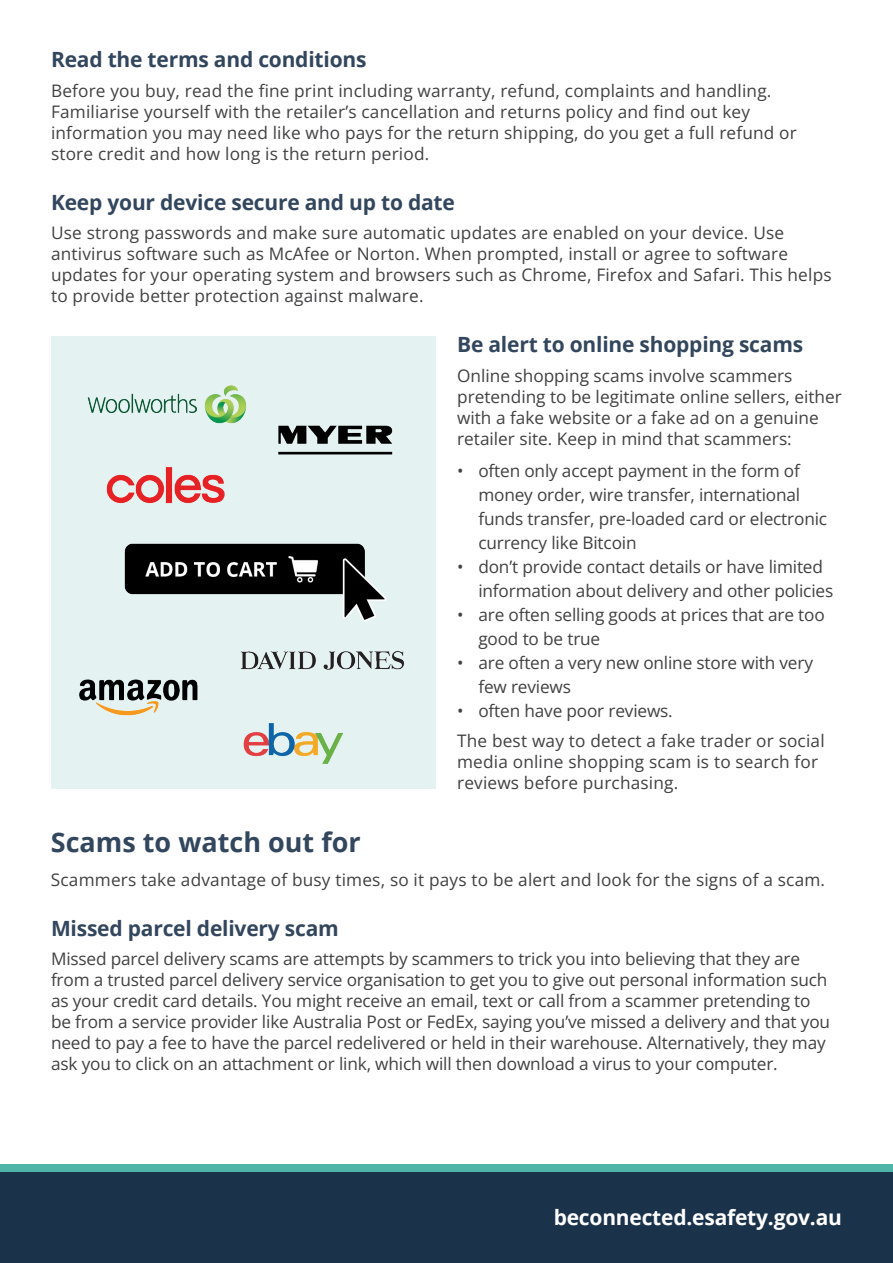
<style>
.page{position:relative;width:893px;height:1263px;background:#fff}
.page>*{position:absolute;margin:0;border:0;box-sizing:border-box;transform-origin:0 0}
.t1{font:700 27px "Open Sans";color:#32465d}
.t2{font:700 21px "Open Sans";letter-spacing:-.01em;color:#32465d}
.t3{font:700 21px "Open Sans";letter-spacing:-.01em;color:#fff}
.t4{font:17.25px/21px "Open Sans";color:#414042}
</style>
<div class="page">
<div style="left:0;top:1164px;width:893px;height:8px;background:#4fb5a8"></div>
<div style="left:0;top:1172px;width:893px;height:91px;background:#1b324b"></div>
<div style="left:51px;top:336px;width:385px;height:453px;background:#e4f3f2"></div>
<img style="left:124px;top:543px;width:262px;height:79px">
<img style="left:87px;top:385px;width:306px;height:70px">
<img style="left:87px;top:425px;width:177px;height:121px">
<img style="left:79px;top:679px;width:119px;height:37px">
<img style="left:243px;top:723px;width:101px;height:41px">
<img style="left:240px;top:651px;width:164px;height:19px">
<p class="t2" style="left:51px;top:45px;width:317px">Read the terms and conditions</p>
<p class="t4" style="left:51px;top:79px;width:747px">Before you buy, read the fine print including warranty, refund, complaints and handling.<br>Familiarise yourself with the retailer’s cancellation and returns policy and find out key information you may need like who pays for the return shipping, do you get a full refund or store credit and how long is the return period.</p>
<p class="t2" style="left:51px;top:187px;width:405px">Keep your device secure and up to date</p>
<p class="t4" style="left:51px;top:222px;width:782px">Use strong passwords and make sure automatic updates are enabled on your device. Use antivirus software such as McAfee or Norton. When prompted, install or agree to software updates for your operating system and browsers such as Chrome, Firefox and Safari. This helps to provide better protection against malware.</p>
<p class="t2" style="left:457px;top:330px;width:348px">Be alert to online shopping scams</p>
<p class="t4" style="left:457px;top:365px;width:386px">Online shopping scams involve scammers pretending to be legitimate online sellers, either with a fake website or a fake ad on a genuine retailer site. Keep in mind that scammers:</p>
<p class="t4" style="left:478px;top:459px;width:350px;line-height:24px;text-indent:-21px">• often only accept payment in the form of money order, wire transfer, international funds transfer, pre-loaded card or electronic currency like Bitcoin</p>
<p class="t4" style="left:478px;top:555px;width:356px;line-height:24px;text-indent:-21px">• don’t provide contact details or have limited information about delivery and other policies</p>
<p class="t4" style="left:478px;top:603px;width:348px;line-height:24px;text-indent:-21px">• are often selling goods at prices that are too good to be true</p>
<p class="t4" style="left:478px;top:651px;width:336px;line-height:24px;text-indent:-21px">• are often a very new online store with very few reviews</p>
<p class="t4" style="left:457px;top:696px;width:369px;line-height:29.5px">• often have poor reviews.<br>The best way to detect a fake trader or social</p>
<p class="t4" style="left:457px;top:750px;width:363px">media online shopping scam is to search for reviews before purchasing.</p>
<h1 class="t1" style="left:51px;top:823px;width:311px">Scams to watch out for</h1>
<p class="t4" style="left:51px;top:869px;width:776px">Scammers take advantage of busy times, so it pays to be alert and look for the signs of a scam.</p>
<p class="t2" style="left:51px;top:913px;width:289px">Missed parcel delivery scam</p>
<p class="t4" style="left:51px;top:948px;width:781px">Missed parcel delivery scams are attempts by scammers to trick you into believing that they are from a trusted parcel delivery service organisation to get you to give out personal information such as your credit card details. You might receive an email, text or call from a scammer pretending to be from a service provider like Australia Post or FedEx, saying you’ve missed a delivery and that you need to pay a fee to have the parcel redelivered or held in their warehouse. Alternatively, they may ask you to click on an attachment or link, which will then download a virus to your computer.</p>
<p class="t3" style="left:554px;top:1202px;width:290px">beconnected.esafety.gov.au</p>
</div>
